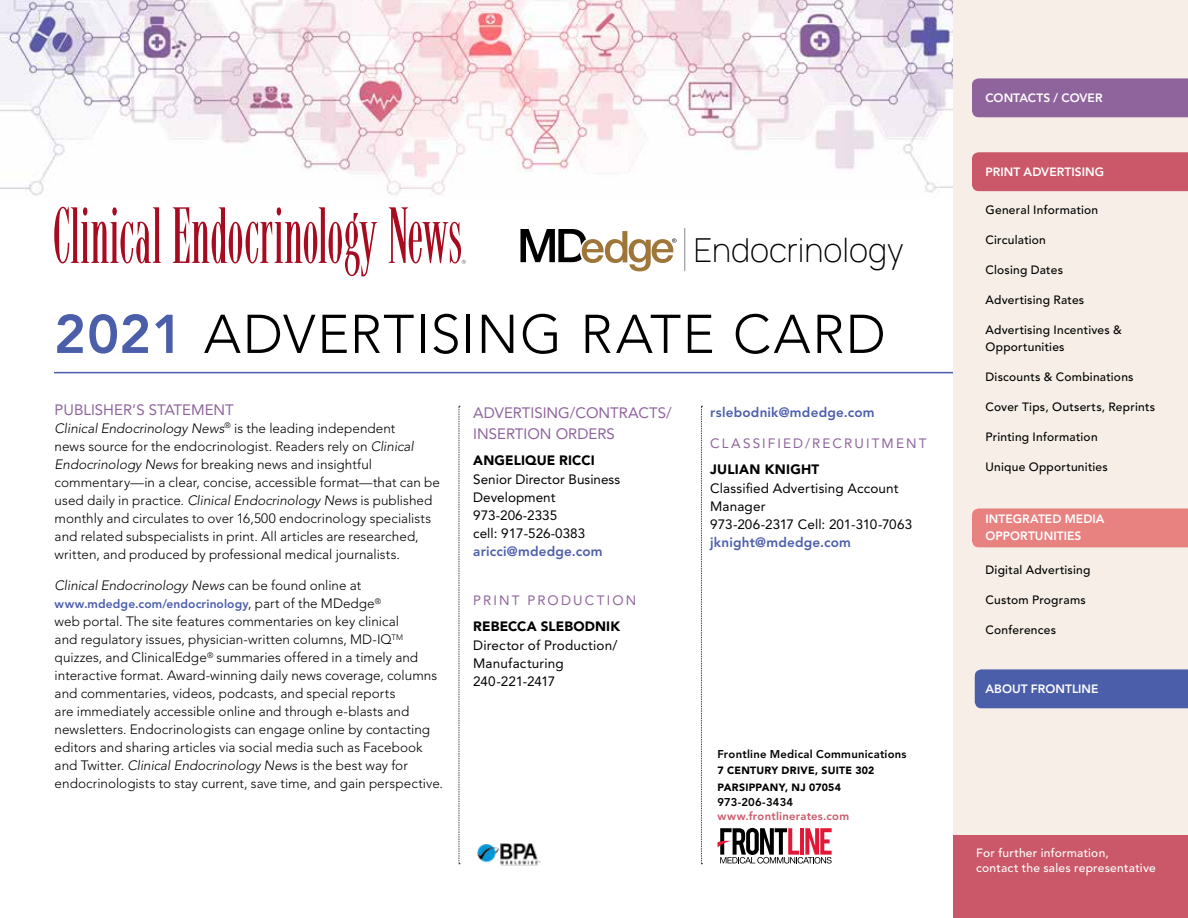
<style>
.page{position:relative;width:1188px;height:918px;background:#fff}
.page>*{position:absolute;margin:0;border:0;box-sizing:border-box;transform-origin:0 0}
.t1{font:300 54px "Avenir LT Std";letter-spacing:.025em;color:#000}
.t2{font:200 33px "Manrope";color:#000}
.t3{font:15px/21px "Avenir LT Std";color:#8f649d}
.t4{font:300 13.5px/18px "Avenir LT Std";color:#000}
.t5{font:13.5px/18px "Avenir LT Std";letter-spacing:.005em;color:#000}
.t6{font:800 13.5px "Avenir LT Std";letter-spacing:.015em;color:#4b5eaa}
.t7{font:italic 300 13.5px "Avenir LT Std";letter-spacing:-.005em;color:#000}
.t8{font:900 13.5px "Avenir LT Std";letter-spacing:.01em;color:#000}
.t9{font:13.5px "Avenir LT Std";letter-spacing:.16em;color:#8f649d}
.t10{font:500 12px/16.5px "Avenir LT Std";letter-spacing:.02em;color:#000}
.t11{font:800 12px/16.5px "Avenir LT Std";letter-spacing:.005em;color:#fff}
.t12{font:500 12px/15px "Avenir LT Std";letter-spacing:.02em;color:#fff}
.t13{font:800 12px "Avenir LT Std";letter-spacing:.01em;color:#4b5eaa}
.t14{font:800 11.25px "Avenir LT Std";letter-spacing:.02em;color:#000}
.t15{font:800 11.25px "Avenir LT Std";letter-spacing:.02em;color:#ca5868}
.t16{font:900 10.5px/16.8px "Avenir LT Std";letter-spacing:.025em;color:#000}
.s1{font-weight:800;color:#4b5eaa}
.s2{font-style:italic}
.s3{font-style:normal}
.s4{font-weight:300;font-size:13.5px;color:#000}
</style>
<div class="page">
<div style="left:953px;top:0;width:235px;height:918px;background:#f7efe7"></div>
<div style="left:953px;top:835px;width:235px;height:83px;background:#ca5868"></div>
<div style="left:972px;top:78px;width:216px;height:39px;background:#8f649d"></div>
<div style="left:972px;top:152px;width:216px;height:39px;background:#ca5868"></div>
<div style="left:972px;top:508px;width:216px;height:39px;background:#e88281"></div>
<div style="left:975px;top:669px;width:213px;height:39px;background:#4b5eaa"></div>
<img style="left:0;top:0;width:953px;height:196px">
<hr style="left:54px;top:372px;width:899px;height:1px;background:#4b5eaa">
<svg style="left:459px;top:406px;width:1px;height:458px"></svg>
<svg style="left:701px;top:406px;width:1px;height:458px"></svg>
<img style="left:477px;top:843px;width:64px;height:23px">
<svg style="left:718px;top:828px;width:114px;height:36px"></svg>
<svg style="left:54px;top:206px;width:107px;height:57px"></svg>
<svg style="left:172px;top:207px;width:206px;height:69px"></svg>
<svg style="left:388px;top:207px;width:78px;height:57px"></svg>
<svg style="left:520px;top:229px;width:156px;height:42px"></svg>
<hr style="left:684px;top:228px;width:1px;height:43px;background:#939598">
<h2 class="t2" style="left:694px;top:227px;width:212px">Endocrinology</h2>
<h1 class="t1" style="left:54px;top:303px;width:833px"><span class="s1">2021</span> ADVERTISING RATE CARD</h1>
<p class="t3" style="left:55px;top:399px;width:181px">PUBLISHER’S STATEMENT</p>
<p class="t4" style="left:55px;top:419px;width:387px"><span class="s2">Clinical Endocrinology News</span><sup>®</sup> is the leading independent<br>news source for the endocrinologist. Readers rely on <span class="s2">Clinical Endocrinology News</span> for breaking news and insightful commentary—in a clear, concise, accessible format—that can be used daily in practice. <span class="s2">Clinical Endocrinology News</span> is published monthly and circulates to over 16,500 endocrinology specialists and related subspecialists in print. All articles are researched, written, and produced by professional medical journalists.</p>
<p class="t7" style="left:55px;top:578px;width:308px">Clinical Endocrinology News <span class="s3">can be found online at</span></p>
<p class="t13" style="left:55px;top:597px;width:328px">www.mdedge.com/endocrinology<span class="s4">, part of the MDedge</span><sup>®</sup></p>
<p class="t4" style="left:55px;top:613px;width:390px">web portal. The site features commentaries on key clinical<br>and regulatory issues, physician-written columns, MD-IQ<sup>TM </sup>quizzes, and ClinicalEdge<sup>®</sup> summaries offered in a timely and interactive format. Award-winning daily news coverage, columns and commentaries, videos, podcasts, and special reports<br>are immediately accessible online and through e-blasts and newsletters. Endocrinologists can engage online by contacting editors and sharing articles via social media such as Facebook and Twitter. <span class="s2">Clinical Endocrinology News</span> is the best way for endocrinologists to stay current, save time, and gain perspective.</p>
<p class="t3" style="left:473px;top:402px;width:200px">ADVERTISING/CONTRACTS/<br>INSERTION ORDERS</p>
<p class="t8" style="left:473px;top:452px;width:123px">ANGELIQUE RICCI</p>
<p class="t5" style="left:473px;top:470px;width:148px">Senior Director Business<br>Development<br>973-206-2335<br>cell: 917-526-0383</p>
<p class="t6" style="left:473px;top:543px;width:131px">aricci@mdedge.com</p>
<p class="t9" style="left:473px;top:593px;width:165px">PRINT PRODUCTION</p>
<p class="t8" style="left:473px;top:618px;width:148px">REBECCA SLEBODNIK</p>
<p class="t5" style="left:473px;top:636px;width:146px">Director of Production/<br>Manufacturing<br>240-221-2417</p>
<p class="t6" style="left:710px;top:404px;width:166px">rslebodnik@mdedge.com</p>
<p class="t9" style="left:710px;top:436px;width:218px">CLASSIFIED/RECRUITMENT</p>
<p class="t8" style="left:710px;top:461px;width:111px">JULIAN KNIGHT</p>
<p class="t5" style="left:710px;top:479px;width:204px">Classified Advertising Account<br>Manager<br>973-206-2317 Cell: 201-310-7063</p>
<p class="t6" style="left:710px;top:534px;width:142px">jknight@mdedge.com</p>
<p class="t14" style="left:718px;top:747px;width:191px">Frontline Medical Communications</p>
<p class="t16" style="left:718px;top:762px;width:158px">7 CENTURY DRIVE, SUITE 302<br>PARSIPPANY, NJ 07054</p>
<p class="t14" style="left:718px;top:795px;width:77px">973-206-3434</p>
<p class="t15" style="left:718px;top:809px;width:133px">www.frontlinerates.com</p>
<p class="t11" style="left:986px;top:89px;width:119px">CONTACTS / COVER</p>
<p class="t11" style="left:986px;top:164px;width:120px">PRINT ADVERTISING</p>
<p class="t10" style="left:986px;top:202px;width:114px">General Information</p>
<p class="t10" style="left:986px;top:232px;width:62px">Circulation</p>
<p class="t10" style="left:986px;top:262px;width:79px">Closing Dates</p>
<p class="t10" style="left:986px;top:292px;width:100px">Advertising Rates</p>
<p class="t10" style="left:986px;top:322px;width:138px">Advertising Incentives &amp;<br>Opportunities</p>
<p class="t10" style="left:986px;top:369px;width:150px">Discounts &amp; Combinations</p>
<p class="t10" style="left:986px;top:399px;width:171px">Cover Tips, Outserts, Reprints</p>
<p class="t10" style="left:986px;top:429px;width:114px">Printing Information</p>
<p class="t10" style="left:986px;top:459px;width:124px">Unique Opportunities</p>
<p class="t11" style="left:986px;top:511px;width:121px">INTEGRATED MEDIA<br>OPPORTUNITIES</p>
<p class="t10" style="left:986px;top:562px;width:106px">Digital Advertising</p>
<p class="t10" style="left:986px;top:592px;width:102px">Custom Programs</p>
<p class="t10" style="left:986px;top:622px;width:72px">Conferences</p>
<p class="t11" style="left:986px;top:681px;width:115px">ABOUT FRONTLINE</p>
<p class="t12" style="left:976px;top:846px;width:181px">For further information,<br>contact the sales representative</p>
</div>
